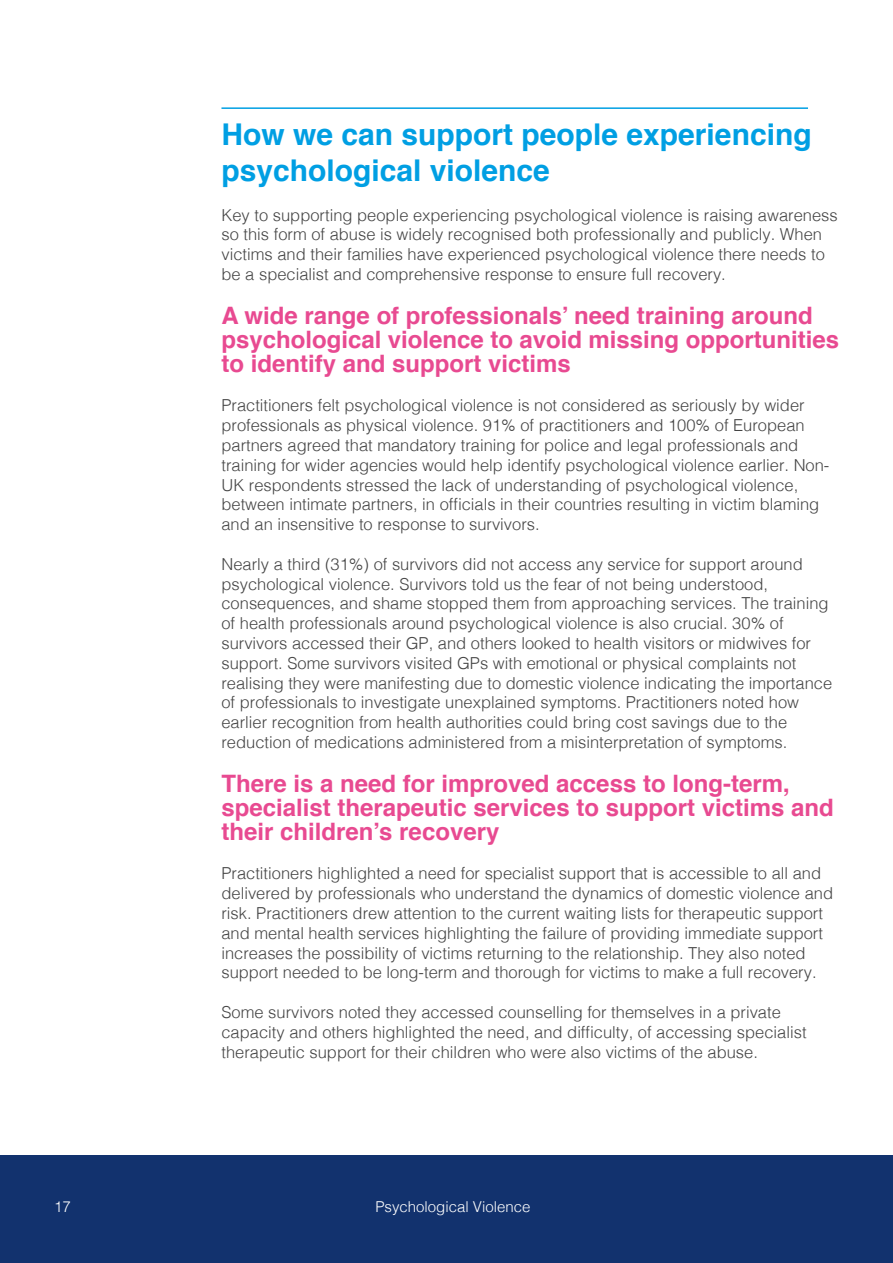
<style>
.page{position:relative;width:893px;height:1263px;background:#fff}
.page>*{position:absolute;margin:0;border:0;box-sizing:border-box;transform-origin:0 0}
.New_Subsub_Heading{font:700 30px/36px "Helvetica";color:#009fe3}
.New_Eperimental_pink{font:700 24px/24px "Helvetica";color:#e84a91}
.NEW_Body{font:300 16.5px/19.8px "Helvetica";color:#444}
.t1{font:300 15px "Helvetica";color:#fff}
</style>
<div class="page">
<div style="left:0;top:1155px;width:893px;height:108px;background:#12326e"></div>
<hr style="left:221px;top:107px;width:587px;height:2px;background:#009fe3">
<p class="New_Subsub_Heading" style="left:221px;top:117px;width:592px">How we can support people experiencing psychological violence</p>
<p class="NEW_Body" style="left:221px;top:204px;width:618px">Key to supporting people experiencing psychological violence is raising awareness so this form of abuse is widely recognised both professionally and publicly. When victims and their families have experienced psychological violence there needs to be a specialist and comprehensive response to ensure full recovery.</p>
<p class="New_Eperimental_pink" style="left:221px;top:304px;width:619px">A wide range of professionals’ need training around psychological violence to avoid missing opportunities to identify and support victims</p>
<p class="NEW_Body" style="left:221px;top:394px;width:609px">Practitioners felt psychological violence is not considered as seriously by wider professionals as physical violence. 91% of practitioners and 100% of European partners agreed that mandatory training for police and legal professionals and training for wider agencies would help identify psychological violence earlier. Non-UK respondents stressed the lack of understanding of psychological violence, between intimate partners, in officials in their countries resulting in victim blaming and an insensitive to response to survivors.</p>
<p class="NEW_Body" style="left:221px;top:553px;width:612px">Nearly a third (31%) of survivors did not access any service for support around psychological violence. Survivors told us the fear of not being understood, consequences, and shame stopped them from approaching services. The training of health professionals around psychological violence is also crucial. 30% of survivors accessed their GP, and others looked to health visitors or midwives for support. Some survivors visited GPs with emotional or physical complaints not realising they were manifesting due to domestic violence indicating the importance of professionals to investigate unexplained symptoms. Practitioners noted how earlier recognition from health authorities could bring cost savings due to the reduction of medications administered from a misinterpretation of symptoms.</p>
<p class="New_Eperimental_pink" style="left:221px;top:772px;width:614px">There is a need for improved access to long-term, specialist therapeutic services to support victims and their children’s recovery</p>
<p class="NEW_Body" style="left:221px;top:862px;width:613px">Practitioners highlighted a need for specialist support that is accessible to all and delivered by professionals who understand the dynamics of domestic violence and risk. Practitioners drew attention to the current waiting lists for therapeutic support and mental health services highlighting the failure of providing immediate support increases the possibility of victims returning to the relationship. They also noted support needed to be long-term and thorough for victims to make a full recovery.</p>
<p class="NEW_Body" style="left:221px;top:1001px;width:587px">Some survivors noted they accessed counselling for themselves in a private capacity and others highlighted the need, and difficulty, of accessing specialist therapeutic support for their children who were also victims of the abuse.</p>
<p class="t1" style="left:54px;top:1194px;width:18px">17</p>
<p class="t1" style="left:375px;top:1194px;width:157px">Psychological Violence</p>
</div>
